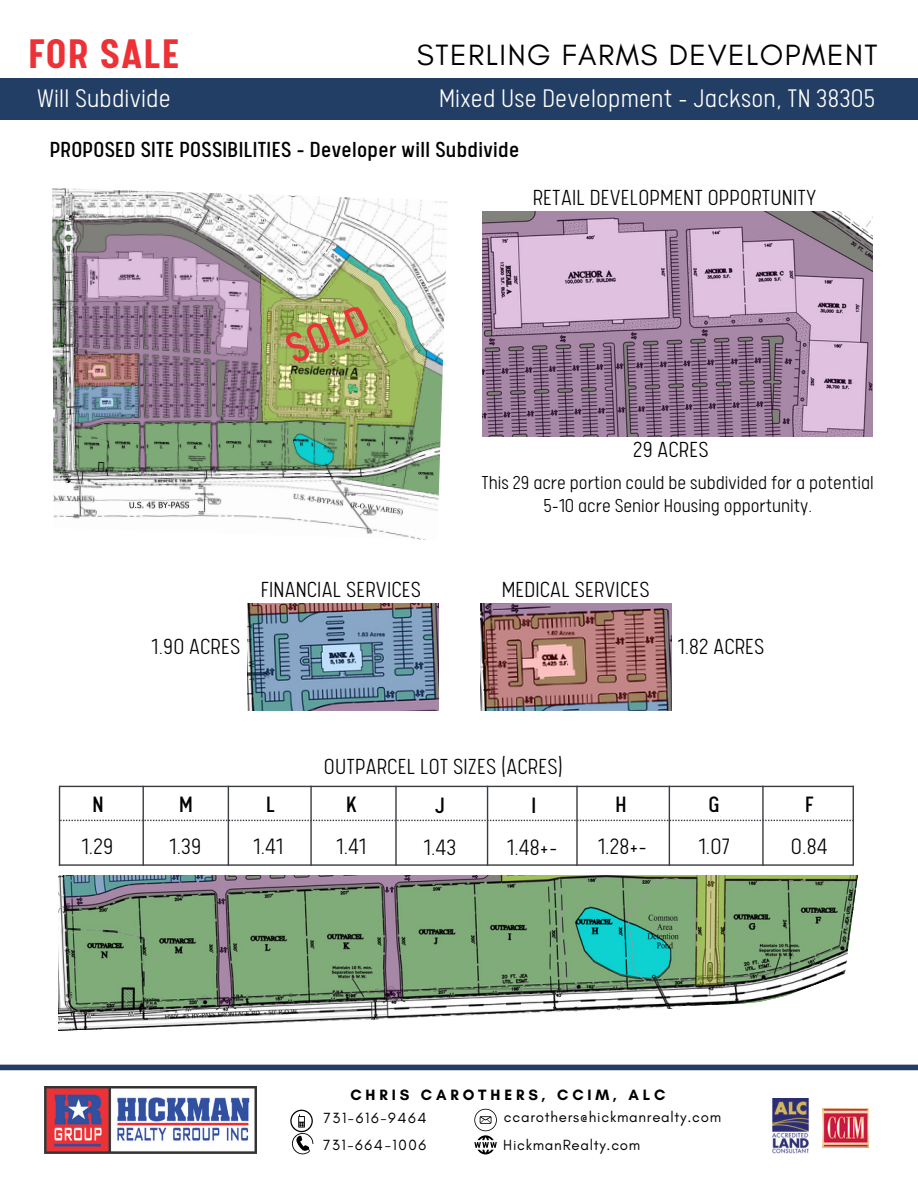
<style>
.page{position:relative;width:918px;height:1188px;background:#fff}
.page>*{position:absolute;margin:0;border:0;box-sizing:border-box;transform-origin:0 0}
.t1{font:47.85px "Calps Sans";color:#ed3237}
.t2{font:700 46.35px "Calps Sans";letter-spacing:.035em;color:#ed3237}
.t3{font:29.85px "Glacial Indifference";letter-spacing:.05em;color:#000}
.t4{font:300 28.5px "Calps Sans";letter-spacing:.005em;color:#fff}
.t5{font:300 24.9px "Calps Sans";letter-spacing:.005em;color:#000}
.t6{font:24.9px "Calps Sans";color:#000}
.t7{font:300 24.45px "Calps Sans";letter-spacing:.005em;color:#000}
.t8{font:300 24.45px "Calps";letter-spacing:.005em;color:#000}
.t9{font:24.45px "Calps Sans";letter-spacing:.015em;color:#000}
.t10{font:300 21px/23.7px "Calps Sans";color:#000;text-align:center}
.t11{font:700 15.3px "Glacial Indifference";letter-spacing:.255em;color:#000}
.t12{font:15px/27.8px "Glacial Indifference";letter-spacing:.05em;color:#000}
.t13{font:15px "Glacial Indifference";letter-spacing:.11em;color:#000}
</style>
<div class="page">
<img style="left:59px;top:875px;width:366px;height:132px">
<svg style="left:14px;top:1007px;width:411px;height:64px"></svg>
<svg style="left:425px;top:846px;width:493px;height:225px"></svg>
<img style="left:44px;top:1087px;width:213px;height:66px">
<svg style="left:290px;top:1110px;width:23px;height:44px"></svg>
<svg style="left:474px;top:1109px;width:23px;height:45px"></svg>
<img style="left:823px;top:1108px;width:46px;height:40px">
<img style="left:772px;top:1098px;width:36px;height:55px">
<div style="left:0;top:1065px;width:918px;height:5px;background:#233e64"></div>
<img style="left:54px;top:188px;width:394px;height:352px">
<svg style="left:52px;top:188px;width:2px;height:330px"></svg>
<img style="left:482px;top:211px;width:391px;height:225px">
<img style="left:480px;top:603px;width:191px;height:107px">
<img style="left:247px;top:603px;width:192px;height:107px">
<hr style="left:143px;top:786px;width:1px;height:80px;background:#393c41">
<hr style="left:310px;top:786px;width:2px;height:80px;background:#393c41">
<hr style="left:395px;top:786px;width:2px;height:80px;background:#393c41">
<hr style="left:487px;top:786px;width:1px;height:80px;background:#393c41">
<hr style="left:576px;top:786px;width:2px;height:80px;background:#393c41">
<hr style="left:669px;top:786px;width:1px;height:80px;background:#393c41">
<hr style="left:762px;top:786px;width:2px;height:80px;background:#393c41">
<hr style="left:853px;top:786px;width:1px;height:80px;background:#393c41">
<hr style="left:59px;top:786px;width:1px;height:80px;background:#393c41">
<hr style="left:59px;top:864px;width:794px;height:2px;background:#393c41">
<hr style="left:228px;top:786px;width:1px;height:80px;background:#393c41">
<svg style="left:60px;top:820px;width:793px;height:1px"></svg>
<hr style="left:60px;top:786px;width:794px;height:1px;background:#393c41">
<div style="left:0;top:78px;width:918px;height:41px;background:#233e64"></div>
<h2 class="t2" style="left:28px;top:35px;width:153px">FOR SALE</h2>
<h3 class="t3" style="left:417px;top:36px;width:462px">STERLING FARMS DEVELOPMENT</h3>
<h3 class="t4" style="left:37px;top:86px;width:135px">Will Subdivide</h3>
<h3 class="t4" style="left:439px;top:86px;width:438px">Mixed Use Development - Jackson, TN 38305</h3>
<p class="t9" style="left:50px;top:139px;width:471px">PROPOSED SITE POSSIBILITIES - Developer will Subdivide</p>
<p class="t7" style="left:533px;top:187px;width:285px">RETAIL DEVELOPMENT OPPORTUNITY</p>
<h1 class="t1" style="left:280px;top:332px;width:86px;rotate:-23deg">SOLD</h1>
<p class="t8" style="left:633px;top:439px;width:77px">29 ACRES</p>
<p class="t10" style="left:482px;top:473px;width:394px">This 29 acre portion could be subdivided for a potential<br>5-10 acre Senior Housing opportunity.</p>
<p class="t8" style="left:152px;top:637px;width:90px">1.90 ACRES</p>
<p class="t7" style="left:261px;top:579px;width:161px">FINANCIAL SERVICES</p>
<p class="t7" style="left:502px;top:579px;width:149px">MEDICAL SERVICES</p>
<p class="t8" style="left:678px;top:637px;width:88px">1.82 ACRES</p>
<p class="t6" style="left:93px;top:794px;width:13px">N</p>
<p class="t5" style="left:82px;top:836px;width:33px">1.29</p>
<p class="t6" style="left:179px;top:794px;width:15px">M</p>
<p class="t5" style="left:170px;top:836px;width:33px">1.39</p>
<p class="t6" style="left:266px;top:794px;width:10px">L</p>
<p class="t5" style="left:254px;top:836px;width:31px">1.41</p>
<p class="t8" style="left:324px;top:756px;width:240px">OUTPARCEL LOT SIZES (ACRES)</p>
<p class="t6" style="left:346px;top:794px;width:12px">K</p>
<p class="t5" style="left:337px;top:836px;width:31px">1.41</p>
<p class="t6" style="left:435px;top:795px;width:11px">J</p>
<p class="t5" style="left:424px;top:837px;width:34px">1.43</p>
<p class="t6" style="left:532px;top:795px;width:6px">I</p>
<p class="t5" style="left:507px;top:837px;width:52px">1.48+-</p>
<p class="t6" style="left:616px;top:794px;width:13px">H</p>
<p class="t5" style="left:598px;top:836px;width:51px">1.28+-</p>
<p class="t6" style="left:709px;top:794px;width:13px">G</p>
<p class="t5" style="left:699px;top:836px;width:33px">1.07</p>
<p class="t6" style="left:805px;top:794px;width:10px">F</p>
<p class="t5" style="left:791px;top:836px;width:38px">0.84</p>
<p class="t11" style="left:350px;top:1085px;width:317px">CHRIS CAROTHERS, CCIM, ALC</p>
<p class="t13" style="left:323px;top:1135px;width:105px">731-664-1006</p>
<p class="t13" style="left:324px;top:1109px;width:105px">731-616-9464</p>
<p class="t12" style="left:503px;top:1103px;width:219px">ccarothers@hickmanrealty.com<br>HickmanRealty.com</p>
</div>
